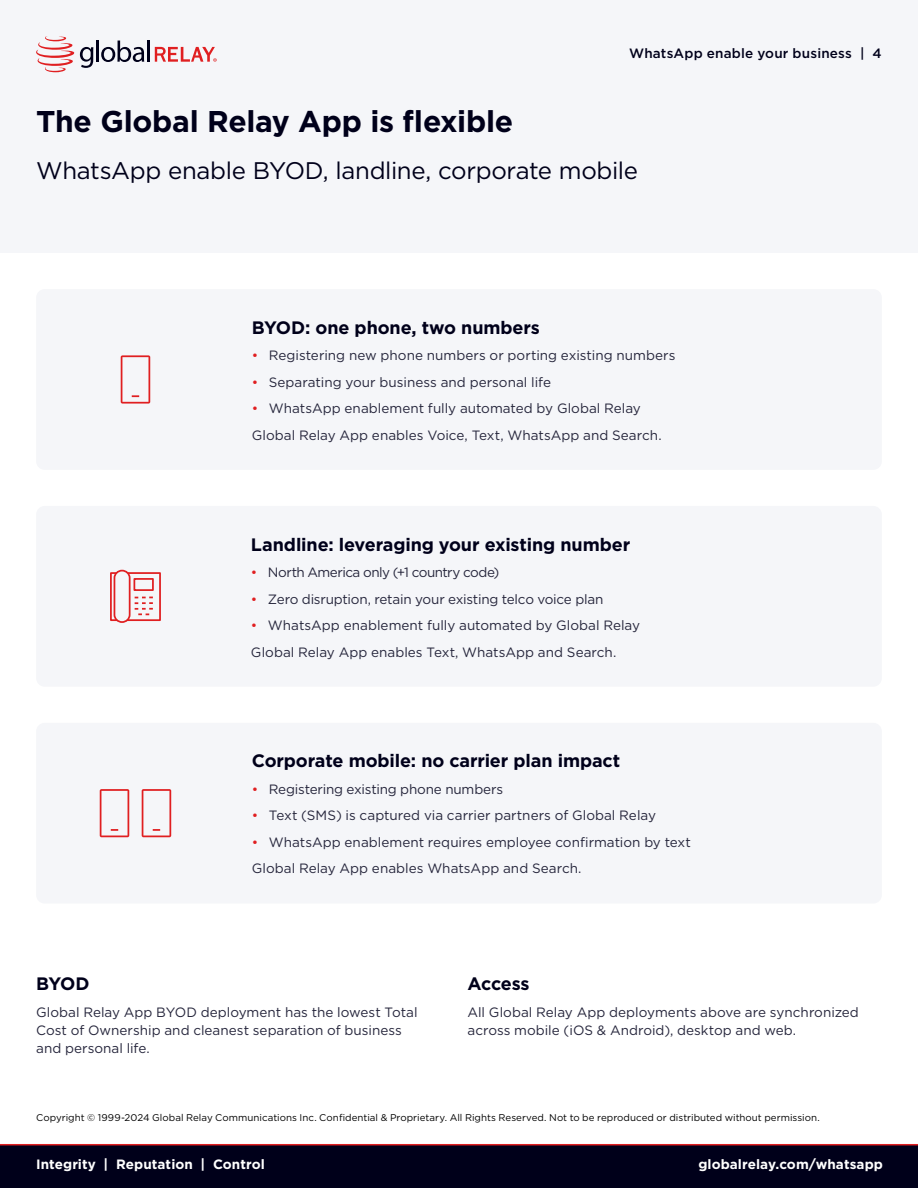
<style>
.page{position:relative;width:918px;height:1188px;background:#fff}
.page>*{position:absolute;margin:0;border:0;box-sizing:border-box;transform-origin:0 0}
.t1{font:700 30px "Gotham";letter-spacing:-.01em;color:#00001a}
.t2{font:24px "Gotham";letter-spacing:-.015em;color:#00001a}
.t3{font:700 18px "Gotham";letter-spacing:-.005em;color:#00001a}
.t4{font:13.5px/26.5px "Gotham";color:#26263c}
.t5{font:700 13.5px "Gotham";letter-spacing:.005em;color:#fff}
.t6{font:13.5px "Gotham";letter-spacing:-.035em;color:#26263c}
.t7{font:500 13.5px "Gotham";letter-spacing:.015em;color:#00001a}
.t8{font:9.75px "Gotham";letter-spacing:.005em;color:#000}
.s1{color:#e01f21}
</style>
<div class="page">
<div style="left:0;top:1145px;width:918px;height:43px;background:#00001a"></div>
<hr style="left:0;top:1144px;width:918px;height:1px;background:#e01f21">
<div style="left:0;top:0;width:918px;height:253px;background:#f5f6f9"></div>
<hr style="left:96px;top:41px;width:3px;height:21px;background:#00001a">
<svg style="left:101px;top:41px;width:43px;height:21px"></svg>
<hr style="left:147px;top:41px;width:3px;height:21px;background:#00001a">
<svg style="left:36px;top:36px;width:57px;height:36px"></svg>
<svg style="left:155px;top:47px;width:62px;height:15px"></svg>
<div style="left:36px;top:289px;width:846px;height:181px;background:#f5f6f9;border-radius:9px"></div>
<div style="left:36px;top:506px;width:846px;height:181px;background:#f5f6f9;border-radius:9px"></div>
<div style="left:36px;top:723px;width:846px;height:181px;background:#f5f6f9;border-radius:9px"></div>
<svg style="left:121px;top:355px;width:29px;height:49px"></svg>
<svg style="left:100px;top:789px;width:29px;height:48px"></svg>
<svg style="left:142px;top:789px;width:29px;height:48px"></svg>
<svg style="left:110px;top:571px;width:51px;height:51px"></svg>
<div style="left:114px;top:571px;width:16px;height:51px;background:#f5f6f9;border-radius:7px"></div>
<div style="left:114px;top:570px;width:17px;height:53px;border:2px solid #e01f21;border-radius:7px"></div>
<p class="t7" style="left:629px;top:44px;width:254px">WhatsApp enable your business | 4</p>
<h1 class="t1" style="left:36px;top:102px;width:479px">The Global Relay App is flexible</h1>
<h2 class="t2" style="left:36px;top:156px;width:603px">WhatsApp enable BYOD, landline, corporate mobile</h2>
<h3 class="t3" style="left:252px;top:315px;width:290px">BYOD: one phone, two numbers</h3>
<p class="t4" style="left:252px;top:342px;width:425px"><span class="s1">•</span> Registering new phone numbers or porting existing numbers</p>
<p class="t4" style="left:252px;top:368px;width:301px"><span class="s1">•</span> Separating your business and personal life</p>
<p class="t4" style="left:252px;top:395px;width:411px"><span class="s1">•</span> WhatsApp enablement fully automated by Global Relay<br>Global Relay App enables Voice, Text, WhatsApp and Search.</p>
<h3 class="t3" style="left:251px;top:532px;width:381px">Landline: leveraging your existing number</h3>
<p class="t6" style="left:251px;top:564px;width:250px"><span class="s1">•</span> North America only (+1 country code)</p>
<p class="t4" style="left:251px;top:585px;width:354px"><span class="s1">•</span> Zero disruption, retain your existing telco voice plan</p>
<p class="t4" style="left:251px;top:612px;width:391px"><span class="s1">•</span> WhatsApp enablement fully automated by Global Relay<br>Global Relay App enables Text, WhatsApp and Search.</p>
<h3 class="t3" style="left:252px;top:749px;width:370px">Corporate mobile: no carrier plan impact</h3>
<p class="t4" style="left:252px;top:776px;width:253px"><span class="s1">•</span> Registering existing phone numbers</p>
<p class="t4" style="left:252px;top:802px;width:406px"><span class="s1">•</span> Text (SMS) is captured via carrier partners of Global Relay</p>
<p class="t4" style="left:252px;top:829px;width:441px"><span class="s1">•</span> WhatsApp enablement requires employee confirmation by text<br>Global Relay App enables WhatsApp and Search.</p>
<h3 class="t3" style="left:36px;top:972px;width:55px">BYOD</h3>
<p class="t4" style="left:36px;top:1003px;width:383px;line-height:18px">Global Relay App BYOD deployment has the lowest Total<br>Cost of Ownership and cleanest separation of business and personal life.</p>
<h3 class="t3" style="left:468px;top:972px;width:64px">Access</h3>
<p class="t4" style="left:468px;top:1003px;width:393px;line-height:18px">All Global Relay App deployments above are synchronized across mobile (iOS &amp; Android), desktop and web.</p>
<p class="t8" style="left:36px;top:1111px;width:785px">Copyright © 1999-2024 Global Relay Communications Inc. Confidential &amp; Proprietary. All Rights Reserved. Not to be reproduced or distributed without permission.</p>
<p class="t5" style="left:36px;top:1155px;width:230px">Integrity | Reputation | Control</p>
<p class="t5" style="left:698px;top:1155px;width:186px">globalrelay.com/whatsapp</p>
</div>
